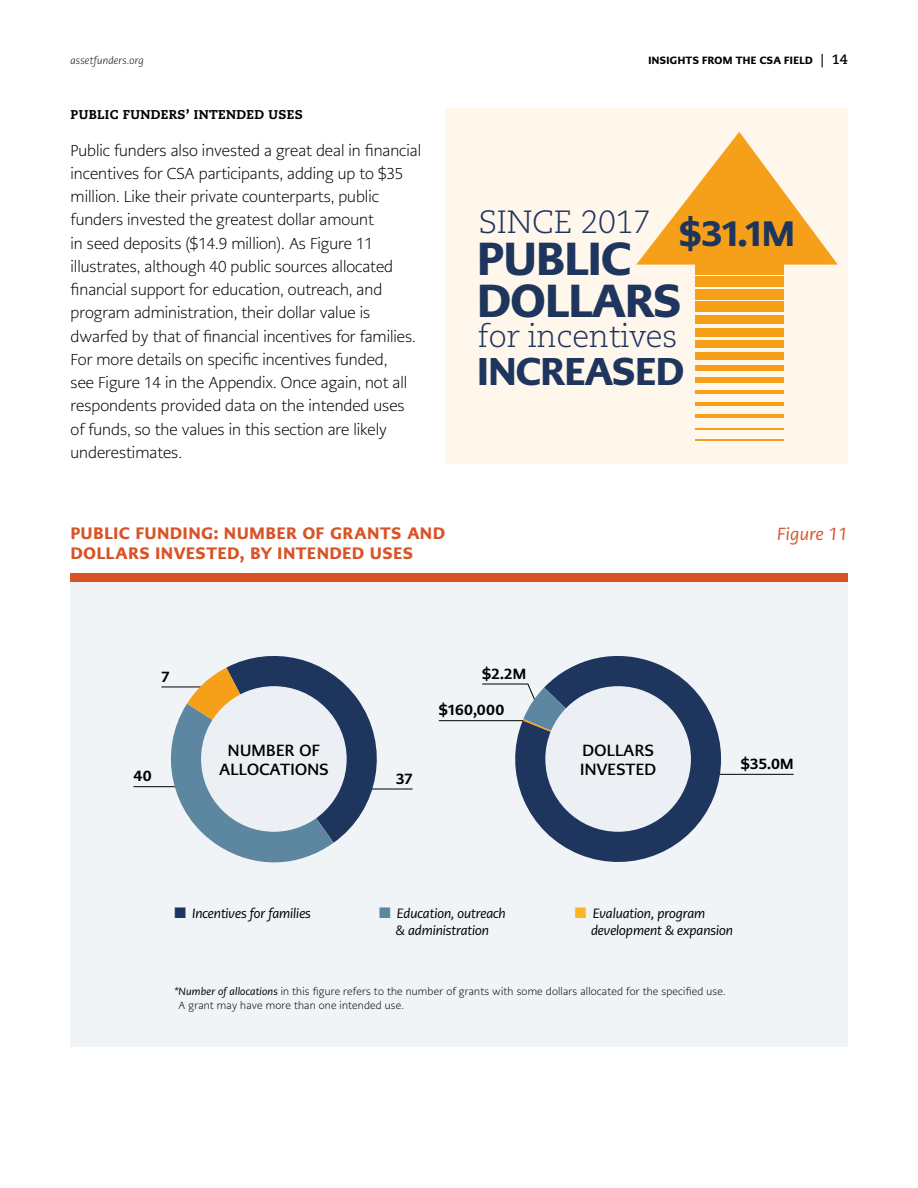
<style>
.page{position:relative;width:918px;height:1188px;background:#fff}
.page>*{position:absolute;margin:0;border:0;box-sizing:border-box;transform-origin:0 0}
.t1{font:900 46.2px "PMN Caecilia Sans Head";color:#1e355e}
.t2{font:900 38.55px "PMN Caecilia Sans Head";color:#1e355e}
.t3{font:300 32.1px "Caecilia";letter-spacing:-.01em;color:#1e355e}
.t4{font:300 31.2px "Caecilia";letter-spacing:-.01em;color:#1e355e}
.t5{font:italic 17.4px "PMN Caecilia Sans Head";letter-spacing:.02em;color:#d85427}
.t6{font:900 16.5px/20.2px "PMN Caecilia Sans Head";letter-spacing:.055em;color:#d85427}
.t7{font:700 16.2px/19px "PMN Caecilia Sans Head";letter-spacing:.02em;color:#000}
.t8{font:300 15.75px/23.2px "PMN Caecilia Sans Head";color:#000}
.t9{font:800 14.7px "PMN Caecilia Sans Head";letter-spacing:.02em;color:#000}
.t10{font:italic 13.35px/16.5px "PMN Caecilia Sans Head";color:#000;text-align:center}
.t11{font:800 12.75px "Caecilia";letter-spacing:.025em;color:#000}
.t12{font:300 10.5px/14px "PMN Caecilia Sans Head";letter-spacing:.02em;color:#000}
.t13{font:900 10.5px "PMN Caecilia Sans Head";letter-spacing:.035em;color:#000}
.t14{font:italic 300 10.5px "PMN Caecilia Sans Head";letter-spacing:.03em;color:#000}
.s1{font-family:"Caecilia";font-weight:700;font-size:13.5px}
.s2{font-family:"PMN Caecilia Sans Head";font-weight:900;font-size:35.25px}
.s3{color:#1e355e}
.s4{color:#5d87a1}
.s5{color:#fcb525}
.s6{font-weight:400;font-style:italic}
</style>
<div class="page">
<div style="left:71px;top:578px;width:777px;height:469px;background:#f0f4f7"></div>
<hr style="left:716px;top:774px;width:78px;height:1px;background:#000">
<hr style="left:439px;top:720px;width:87px;height:1px;background:#000">
<hr style="left:134px;top:786px;width:46px;height:1px;background:#000">
<hr style="left:367px;top:789px;width:46px;height:1px;background:#000">
<div style="left:445px;top:108px;width:403px;height:355px;background:#fff7eb"></div>
<svg style="left:636px;top:132px;width:202px;height:133px"></svg>
<div style="left:71px;top:573px;width:777px;height:8px;background:#d85427"></div>
<svg style="left:515px;top:656px;width:220px;height:206px;fill:#1e355e"></svg>
<svg style="left:481px;top:683px;width:137px;height:76px"></svg>
<svg style="left:156px;top:655px;width:235px;height:208px"></svg>
<div style="left:545px;top:686px;width:146px;height:146px;background:#ecf0f5;border-radius:50%"></div>
<div style="left:201px;top:686px;width:146px;height:146px;background:#ecf0f5;border-radius:50%"></div>
<div style="left:695px;top:264px;width:88px;height:11px;background:#f6a01a"></div>
<div style="left:695px;top:276px;width:88px;height:11px;background:#f6a01a"></div>
<div style="left:695px;top:289px;width:88px;height:11px;background:#f6a01a"></div>
<div style="left:695px;top:301px;width:88px;height:11px;background:#f6a01a"></div>
<div style="left:695px;top:315px;width:88px;height:9px;background:#f6a01a"></div>
<div style="left:695px;top:328px;width:88px;height:8px;background:#f6a01a"></div>
<div style="left:695px;top:340px;width:88px;height:7px;background:#f6a01a"></div>
<div style="left:695px;top:352px;width:88px;height:7px;background:#f6a01a"></div>
<div style="left:695px;top:365px;width:88px;height:6px;background:#f6a01a"></div>
<div style="left:695px;top:377px;width:88px;height:6px;background:#f6a01a"></div>
<hr style="left:695px;top:391px;width:88px;height:3px;background:#f6a01a">
<hr style="left:695px;top:402px;width:88px;height:4px;background:#f6a01a">
<hr style="left:695px;top:415px;width:88px;height:3px;background:#f6a01a">
<hr style="left:695px;top:428px;width:88px;height:1px;background:#f6a01a">
<hr style="left:695px;top:439px;width:88px;height:2px;background:#f6a01a">
<p class="t14" style="left:70px;top:54px;width:75px">assetfunders.org</p>
<p class="t13" style="left:648px;top:53px;width:201px">INSIGHTS FROM THE CSA FIELD <span class="s1">| 14</span></p>
<p class="t11" style="left:71px;top:107px;width:234px">PUBLIC FUNDERS’ INTENDED USES</p>
<p class="t8" style="left:71px;top:139px;width:352px">Public funders also invested a great deal in financial incentives for CSA participants, adding up to $35 million. Like their private counterparts, public funders invested the greatest dollar amount<br>in seed deposits ($14.9 million). As Figure 11 illustrates, although 40 public sources allocated financial support for education, outreach, and program administration, their dollar value is dwarfed by that of financial incentives for families.<br>For more details on specific incentives funded,<br>see Figure 14 in the Appendix. Once again, not all respondents provided data on the intended uses of funds, so the values in this section are likely underestimates.</p>
<p class="t6" style="left:71px;top:523px;width:376px">PUBLIC FUNDING: NUMBER OF GRANTS AND<br>DOLLARS INVESTED, BY INTENDED USES</p>
<h3 class="t3" style="left:478px;top:204px;width:318px">SINCE 2017 <span class="s2">$31.1M</span></h3>
<h1 class="t1" style="left:478px;top:227px;width:155px">PUBLIC</h1>
<h1 class="t1" style="left:478px;top:270px;width:205px">DOLLARS</h1>
<h3 class="t4" style="left:478px;top:319px;width:201px">for incentives</h3>
<h2 class="t2" style="left:478px;top:345px;width:208px">INCREASED</h2>
<p class="t5" style="left:777px;top:523px;width:72px">Figure 11</p>
<p class="t9" style="left:133px;top:766px;width:20px">40</p>
<p class="t9" style="left:161px;top:667px;width:10px">7</p>
<p class="t9" style="left:482px;top:664px;width:46px">$2.2M</p>
<p class="t9" style="left:439px;top:700px;width:67px">$160,000</p>
<p class="t7" style="left:219px;top:740px;width:111px;text-align:center">NUMBER OF<br>ALLOCATIONS</p>
<p class="t9" style="left:396px;top:769px;width:18px">37</p>
<p class="t7" style="left:580px;top:740px;width:78px">DOLLARS<br>INVESTED</p>
<p class="t9" style="left:741px;top:754px;width:54px">$35.0M</p>
<p class="t10" style="left:174px;top:905px;width:138px"><span class="s3">■</span> Incentives for families</p>
<p class="t10" style="left:379px;top:905px;width:128px"><span class="s4">■</span> Education, outreach &amp; administration</p>
<p class="t10" style="left:591px;top:905px;width:143px;text-align:left;text-indent:-16px"><span class="s5">■</span> Evaluation, program development &amp; expansion</p>
<p class="t12" style="left:179px;top:985px;width:548px;text-indent:-4px"><span class="s6">*Number of allocations</span> in this figure refers to the number of grants with some dollars allocated for the specified use.<br>A grant may have more than one intended use.</p>
</div>
